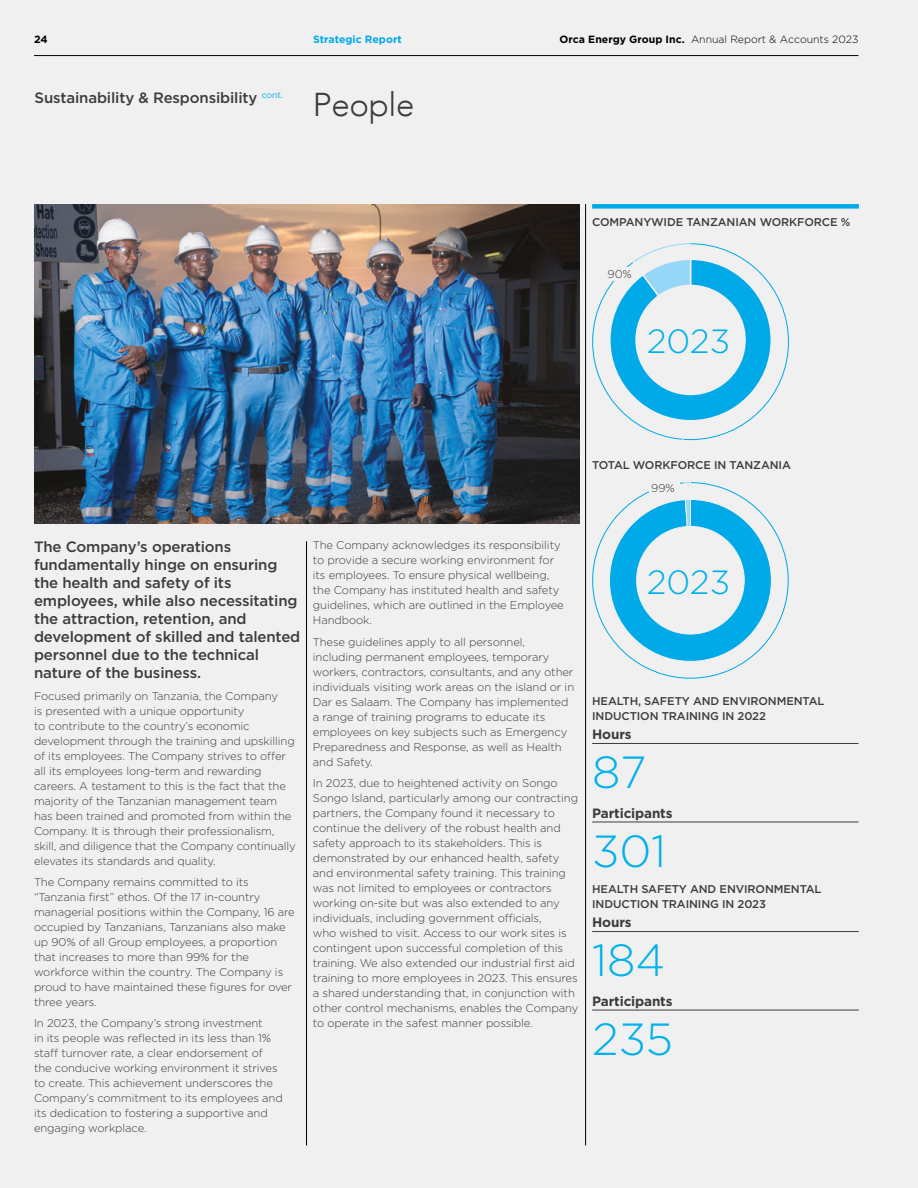
<style>
.page{position:relative;width:918px;height:1188px;background:#f0f0f0}
.page>*{position:absolute;margin:0;border:0;box-sizing:border-box;transform-origin:0 0}
.t1{font:300 45px "Gotham";color:#00b1eb}
.t2{font:300 33.6px "Gotham";color:#00b1eb}
.t3{font:300 33px "Avenir";letter-spacing:-.01em;color:#3c3c3b}
.t4{font:500 15px/18px "Gotham";letter-spacing:-.01em;color:#3c3c3b}
.t5{font:700 13.5px "Gotham";letter-spacing:-.01em;color:#3c3c3b}
.t6{font:300 11.25px/15px "Gotham";letter-spacing:-.01em;color:#3c3c3b}
.t7{font:500 11.25px/15px "Gotham";letter-spacing:-.01em;color:#3c3c3b}
.t8{font:300 10.5px "Gotham";color:#000}
.t9{font:700 10.5px "Gotham";color:#00a9e8}
.t10{font:700 10.5px "Gotham";color:#000}
.s1{font-weight:700}
</style>
<div class="page">
<div style="left:592px;top:204px;width:267px;height:5px;background:#00a9e8"></div>
<svg style="left:592px;top:243px;width:197px;height:198px"></svg>
<svg style="left:579px;top:482px;width:210px;height:210px"></svg>
<svg style="left:608px;top:482px;width:164px;height:180px"></svg>
<div style="left:649px;top:480px;width:31px;height:14px;background:#f0f0f0"></div>
<hr style="left:306px;top:541px;width:1px;height:604px;background:#000">
<hr style="left:592px;top:743px;width:266px;height:1px;background:#3c3c3b">
<hr style="left:592px;top:822px;width:266px;height:1px;background:#3c3c3b">
<hr style="left:592px;top:931px;width:267px;height:1px;background:#3c3c3b">
<hr style="left:592px;top:1010px;width:267px;height:1px;background:#3c3c3b">
<img style="left:34px;top:204px;width:545px;height:319px">
<hr style="left:585px;top:204px;width:1px;height:941px;background:#000">
<hr style="left:34px;top:55px;width:824px;height:1px;background:#000">
<p class="t10" style="left:34px;top:32px;width:15px">24</p>
<p class="t9" style="left:313px;top:32px;width:90px">Strategic Report</p>
<p class="t8" style="left:560px;top:32px;width:300px"><span class="s1">Orca Energy Group Inc.</span> Annual Report &amp; Accounts 2023</p>
<h3 class="t4" style="left:35px;top:89px;width:250px">Sustainability &amp; Responsibility <sup>cont.</sup></h3>
<h3 class="t3" style="left:313px;top:85px;width:103px">People</h3>
<p class="t7" style="left:592px;top:214px;width:260px">COMPANYWIDE TANZANIAN WORKFORCE %</p>
<p class="t6" style="left:608px;top:266px;width:26px">90%</p>
<h2 class="t2" style="left:647px;top:320px;width:85px">2023</h2>
<p class="t7" style="left:592px;top:458px;width:200px">TOTAL WORKFORCE IN TANZANIA</p>
<p class="t6" style="left:651px;top:480px;width:25px">99%</p>
<p class="t4" style="left:34px;top:538px;width:268px">The Company’s operations fundamentally hinge on ensuring the health and safety of its employees, while also necessitating the attraction, retention, and development of skilled and talented personnel due to the technical nature of the business.</p>
<p class="t6" style="left:34px;top:688px;width:263px">Focused primarily on Tanzania, the Company<br>is presented with a unique opportunity<br>to contribute to the country’s economic development through the training and upskilling of its employees. The Company strives to offer all its employees long-term and rewarding careers. A testament to this is the fact that the majority of the Tanzanian management team has been trained and promoted from within the Company. It is through their professionalism, skill, and diligence that the Company continually elevates its standards and quality.</p>
<p class="t6" style="left:34px;top:874px;width:262px">The Company remains committed to its “Tanzania first” ethos. Of the 17 in-country managerial positions within the Company, 16 are occupied by Tanzanians, Tanzanians also make up 90% of all Group employees, a proportion that increases to more than 99% for the workforce within the country. The Company is proud to have maintained these figures for over three years.</p>
<p class="t6" style="left:34px;top:1016px;width:250px">In 2023, the Company’s strong investment<br>in its people was reflected in its less than 1% staff turnover rate, a clear endorsement of the conducive working environment it strives to create. This achievement underscores the Company’s commitment to its employees and its dedication to fostering a supportive and engaging workplace.</p>
<p class="t6" style="left:313px;top:538px;width:252px">The Company acknowledges its responsibility to provide a secure working environment for its employees. To ensure physical wellbeing, the Company has instituted health and safety guidelines, which are outlined in the Employee Handbook.</p>
<p class="t6" style="left:313px;top:634px;width:263px">These guidelines apply to all personnel, including permanent employees, temporary workers, contractors, consultants, and any other individuals visiting work areas on the island or in Dar es Salaam. The Company has implemented a range of training programs to educate its employees on key subjects such as Emergency Preparedness and Response, as well as Health and Safety.</p>
<p class="t6" style="left:313px;top:775px;width:267px">In 2023, due to heightened activity on Songo Songo Island, particularly among our contracting partners, the Company found it necessary to continue the delivery of the robust health and safety approach to its stakeholders. This is demonstrated by our enhanced health, safety and environmental safety training. This training was not limited to employees or contractors working on-site but was also extended to any individuals, including government officials,<br>who wished to visit. Access to our work sites is contingent upon successful completion of this training. We also extended our industrial first aid training to more employees in 2023. This ensures a shared understanding that, in conjunction with other control mechanisms, enables the Company to operate in the safest manner possible.</p>
<h2 class="t2" style="left:647px;top:561px;width:85px">2023</h2>
<p class="t7" style="left:592px;top:693px;width:234px">HEALTH, SAFETY AND ENVIRONMENTAL<br>INDUCTION TRAINING IN 2022</p>
<p class="t5" style="left:592px;top:725px;width:41px">Hours</p>
<h1 class="t1" style="left:592px;top:744px;width:56px">87</h1>
<p class="t5" style="left:592px;top:804px;width:82px">Participants</p>
<h1 class="t1" style="left:592px;top:822px;width:76px">301</h1>
<p class="t7" style="left:592px;top:881px;width:231px">HEALTH SAFETY AND ENVIRONMENTAL<br>INDUCTION TRAINING IN 2023</p>
<p class="t5" style="left:592px;top:913px;width:41px">Hours</p>
<h1 class="t1" style="left:592px;top:932px;width:75px">184</h1>
<p class="t5" style="left:592px;top:992px;width:82px">Participants</p>
<h1 class="t1" style="left:592px;top:1010px;width:82px">235</h1>
</div>
